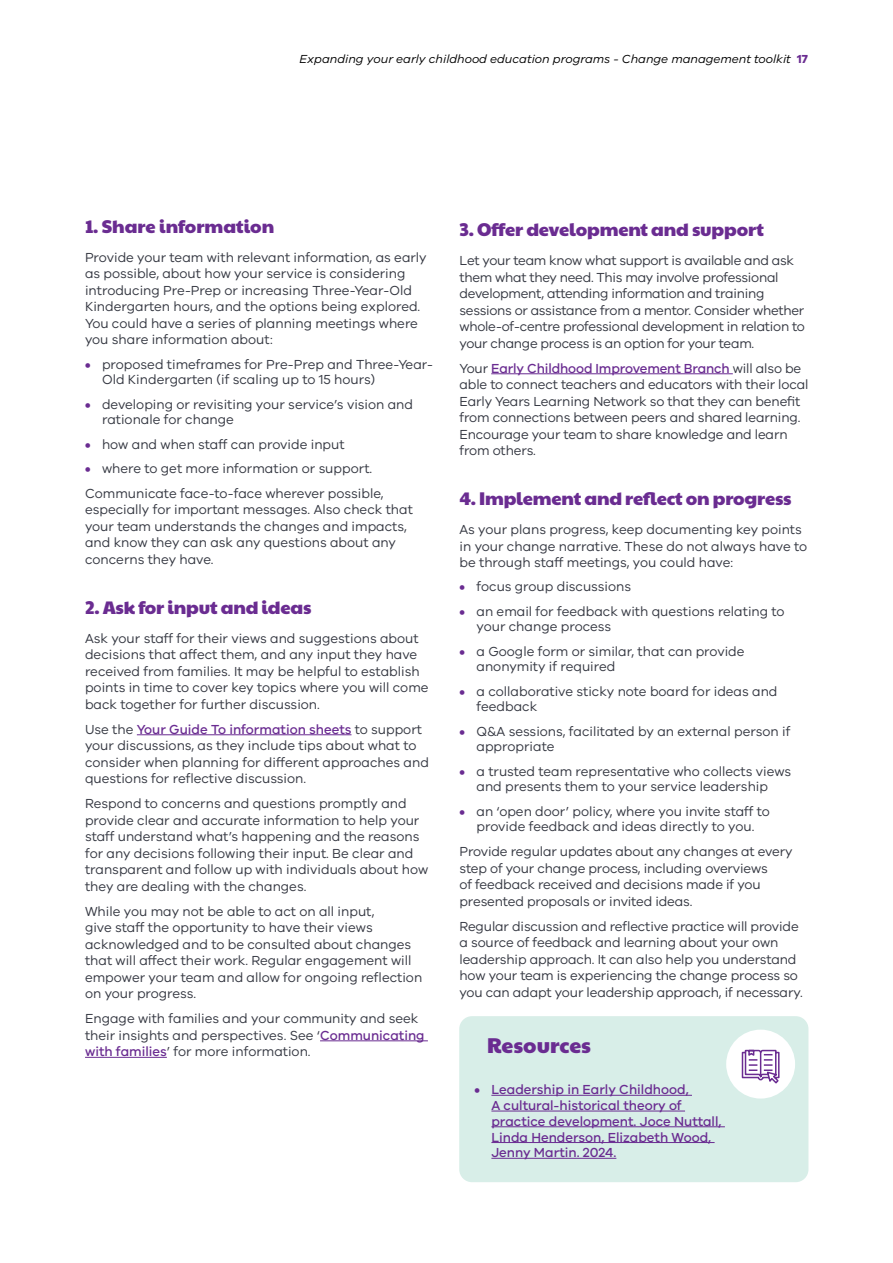
<style>
.page{position:relative;width:893px;height:1263px;background:#fff}
.page>*{position:absolute;margin:0;border:0;box-sizing:border-box;transform-origin:0 0}
.Heading_3{font:21px "Paytone One";color:#6a2c91}
.Heading_3-2{font:18px "Paytone One";letter-spacing:-.01em;color:#6a2c91}
.Body{font:13.5px/16.5px "VIC";color:#343741}
.Body-2{font:13.5px/16.5px "VIC";letter-spacing:-.02em;color:#343741}
.t1{font:500 13.5px/15.8px "VIC";color:#6a2c91}
.t2{font:italic 12px "VIC";color:#000}
.s1{font-weight:700;font-style:normal;color:#6a2c91}
.s2{font-weight:700;color:#6a2c91}
.s3{font-weight:500;color:#6a2c91}
.s4{font-weight:700}
</style>
<div class="page">
<hr style="left:137px;top:734px;width:214px;height:1px;background:#6a2c91">
<hr style="left:320px;top:1040px;width:108px;height:1px;background:#6a2c91">
<hr style="left:85px;top:1057px;width:82px;height:1px;background:#6a2c91">
<hr style="left:491px;top:373px;width:242px;height:1px;background:#6a2c91">
<div style="left:459px;top:1016px;width:349px;height:166px;background:#d8eee8;border-radius:13px"></div>
<hr style="left:491px;top:1095px;width:201px;height:1px;background:#6a2c91">
<hr style="left:491px;top:1111px;width:194px;height:1px;background:#6a2c91">
<hr style="left:491px;top:1126px;width:234px;height:1px;background:#6a2c91">
<hr style="left:491px;top:1142px;width:224px;height:1px;background:#6a2c91">
<hr style="left:491px;top:1158px;width:125px;height:1px;background:#6a2c91">
<div style="left:726px;top:1030px;width:69px;height:68px;background:#fff;border-radius:50%"></div>
<svg style="left:741px;top:1049px;width:39px;height:35px"></svg>
<p class="t2" style="left:300px;top:52px;width:510px">Expanding your early childhood education programs - Change management toolkit <span class="s1">17</span></p>
<p class="Heading_3-2" style="left:85px;top:211px;width:191px">1. Share information</p>
<p class="Body" style="left:85px;top:249px;width:343px">Provide your team with relevant information, as early as possible, about how your service is considering introducing Pre-Prep or increasing Three-Year-Old Kindergarten hours, and the options being explored.<br>You could have a series of planning meetings where you share information about:</p>
<p class="Body" style="left:102px;top:356px;width:333px;line-height:15.8px;text-indent:-17px"><span class="s2">•</span> proposed timeframes for Pre-Prep and Three-Year-<br>Old Kindergarten (if scaling up to 15 hours)</p>
<p class="Body" style="left:102px;top:396px;width:313px;line-height:15.8px;text-indent:-17px"><span class="s2">•</span> developing or revisiting your service’s vision and rationale for change</p>
<p class="Body" style="left:85px;top:435px;width:261px"><span class="s2">•</span> how and when staff can provide input</p>
<p class="Body" style="left:85px;top:460px;width:289px"><span class="s2">•</span> where to get more information or support.</p>
<p class="Body" style="left:85px;top:485px;width:329px">Communicate face-to-face wherever possible, especially for important messages. Also check that your team understands the changes and impacts, and know they can ask any questions about any concerns they have.</p>
<p class="Heading_3-2" style="left:85px;top:592px;width:228px">2. Ask for input and ideas</p>
<p class="Body" style="left:85px;top:629px;width:345px">Ask your staff for their views and suggestions about decisions that affect them, and any input they have received from families. It may be helpful to establish points in time to cover key topics where you will come back together for further discussion.</p>
<p class="Body" style="left:85px;top:720px;width:345px">Use the <span class="s3">Your Guide To information sheets</span> to support your discussions, as they include tips about what to consider when planning for different approaches and questions for reflective discussion.</p>
<p class="Body" style="left:85px;top:795px;width:345px">Respond to concerns and questions promptly and provide clear and accurate information to help your staff understand what’s happening and the reasons for any decisions following their input. Be clear and transparent and follow up with individuals about how they are dealing with the changes.</p>
<p class="Body" style="left:85px;top:902px;width:339px">While you may not be able to act on all input,<br>give staff the opportunity to have their views acknowledged and to be consulted about changes that will affect their work. Regular engagement will empower your team and allow for ongoing reflection on your progress.</p>
<p class="Body" style="left:85px;top:1010px;width:341px">Engage with families and your community and seek their insights and perspectives. See ‘<span class="s3">Communicating with families</span>’ for more information.</p>
<p class="Heading_3-2" style="left:459px;top:214px;width:306px">3. Offer development and support</p>
<p class="Body-2" style="left:459px;top:252px;width:347px">Let your team know what support is available and ask them what they need. This may involve professional development, attending information and training sessions or assistance from a mentor. Consider whether whole-of-centre professional development in relation to your change process is an option for your team.</p>
<p class="Body" style="left:459px;top:360px;width:350px">Your <span class="s3">Early Childhood Improvement Branch</span> will also be able to connect teachers and educators with their local Early Years Learning Network so that they can benefit from connections between peers and shared learning.<br>Encourage your team to share knowledge and learn from others.</p>
<p class="Heading_3-2" style="left:459px;top:483px;width:334px">4. Implement and reflect on progress</p>
<p class="Body" style="left:459px;top:521px;width:349px">As your plans progress, keep documenting key points in your change narrative. These do not always have to be through staff meetings, you could have:</p>
<p class="Body" style="left:459px;top:578px;width:173px"><span class="s2">•</span> focus group discussions</p>
<p class="Body" style="left:476px;top:603px;width:310px;line-height:15.8px;text-indent:-17px"><span class="s2">•</span> an email for feedback with questions relating to your change process</p>
<p class="Body" style="left:476px;top:643px;width:270px;line-height:15.8px;text-indent:-17px"><span class="s2">•</span> a Google form or similar, that can provide anonymity if required</p>
<p class="Body" style="left:476px;top:683px;width:303px;line-height:15.8px;text-indent:-17px"><span class="s2">•</span> a collaborative sticky note board for ideas and feedback</p>
<p class="Body" style="left:476px;top:723px;width:315px;line-height:15.8px;text-indent:-17px"><span class="s2">•</span> Q&amp;A sessions, facilitated by an external person if appropriate</p>
<p class="Body" style="left:459px;top:763px;width:333px;line-height:15.8px;text-align:center"><span class="s2">•</span> a trusted team representative who collects views and presents them to your service leadership</p>
<p class="Body" style="left:459px;top:803px;width:312px;line-height:15.8px;text-align:center"><span class="s2">•</span> an ‘open door’ policy, where you invite staff to provide feedback and ideas directly to you.</p>
<p class="Body" style="left:459px;top:843px;width:334px">Provide regular updates about any changes at every step of your change process, including overviews<br>of feedback received and decisions made if you presented proposals or invited ideas.</p>
<p class="Body" style="left:459px;top:918px;width:345px">Regular discussion and reflective practice will provide a source of feedback and learning about your own leadership approach. It can also help you understand how your team is experiencing the change process so you can adapt your leadership approach, if necessary.</p>
<p class="Heading_3" style="left:487px;top:1027px;width:105px">Resources</p>
<p class="t1" style="left:491px;top:1081px;width:232px;text-indent:-17px"><span class="s4">•</span> Leadership in Early Childhood,<br>A cultural-historical theory of practice development. Joce Nuttall,<br>Linda Henderson, Elizabeth Wood,<br>Jenny Martin. 2024.</p>
</div>
